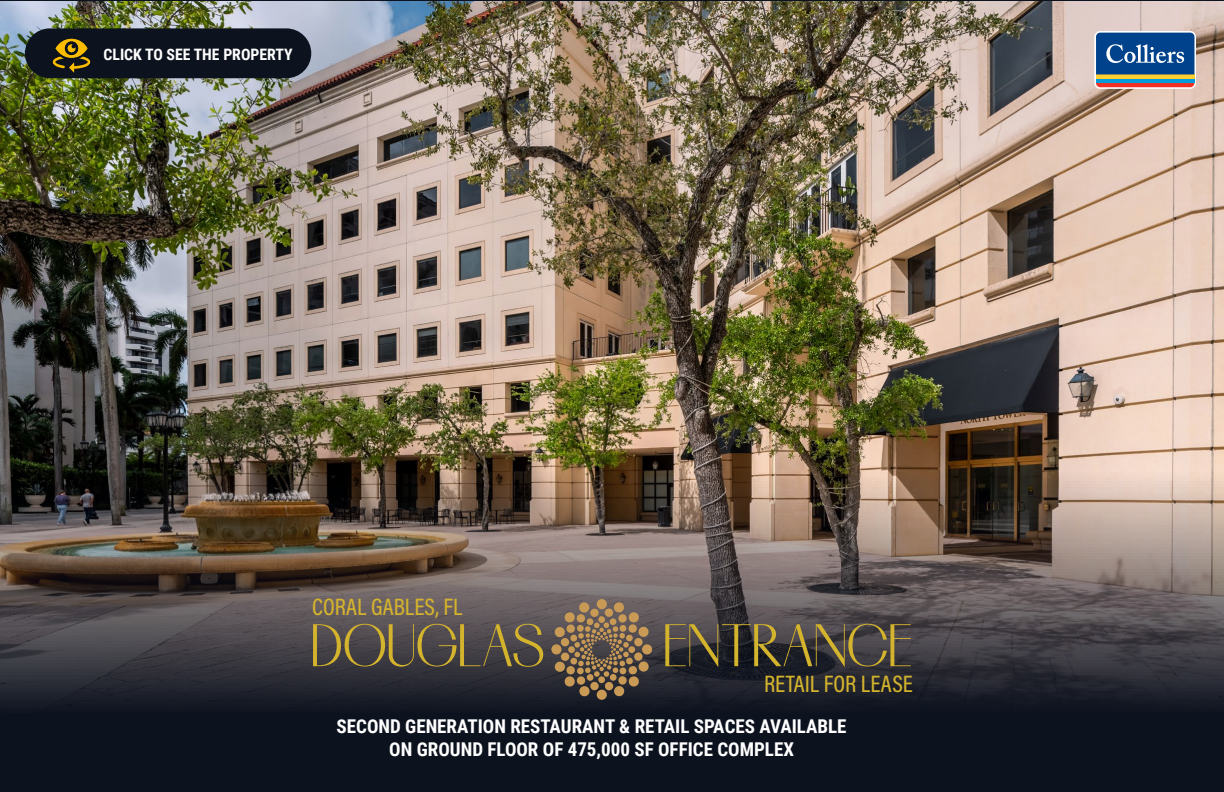
<style>
.page{position:relative;width:1224px;height:792px;background:#0c121e}
.page>*{position:absolute;margin:0;border:0;box-sizing:border-box;transform-origin:0 0}
.t1{font:60px "Roseblue";color:#d4b32d}
.t2{font:24px "Acumin Variable Concept";color:#d4b32d}
.t3{font:700 19px/22.8px "Roboto Condensed";color:#fff;text-align:center}
.t4{font:700 15.8px "Roboto Condensed";color:#fff}
</style>
<div class="page">
<img style="left:0;top:1px;width:1224px;height:703px">
<svg style="left:564px;top:599px;width:81px;height:39px;background:#8a7359"></svg>
<svg style="left:1094px;top:31px;width:102px;height:58px"></svg>
<hr style="left:1096px;top:79px;width:98px;height:4px;background:#009bdb">
<div style="left:1096px;top:74px;width:98px;height:5px;background:#ffce2f"></div>
<svg style="left:1096px;top:83px;width:98px;height:4px"></svg>
<svg style="left:1096px;top:33px;width:98px;height:41px;background:#1c5798"></svg>
<div style="left:25px;top:28px;width:286px;height:50px;background:#0c121e;border-radius:25px"></div>
<img style="left:52px;top:38px;width:39px;height:35px">
<p class="t4" style="left:104px;top:43px;width:191px">CLICK TO SEE THE PROPERTY</p>
<p class="t2" style="left:312px;top:590px;width:152px">CORAL GABLES, FL</p>
<h1 class="t1" style="left:311px;top:611px;width:235px">DOUGLAS</h1>
<h1 class="t1" style="left:664px;top:611px;width:251px">ENTRANCE</h1>
<p class="t2" style="left:764px;top:667px;width:150px">RETAIL FOR LEASE</p>
<p class="t3" style="left:337px;top:714px;width:511px">SECOND GENERATION RESTAURANT &amp; RETAIL SPACES AVAILABLE<br>ON GROUND FLOOR OF 475,000 SF OFFICE COMPLEX</p>
</div>
